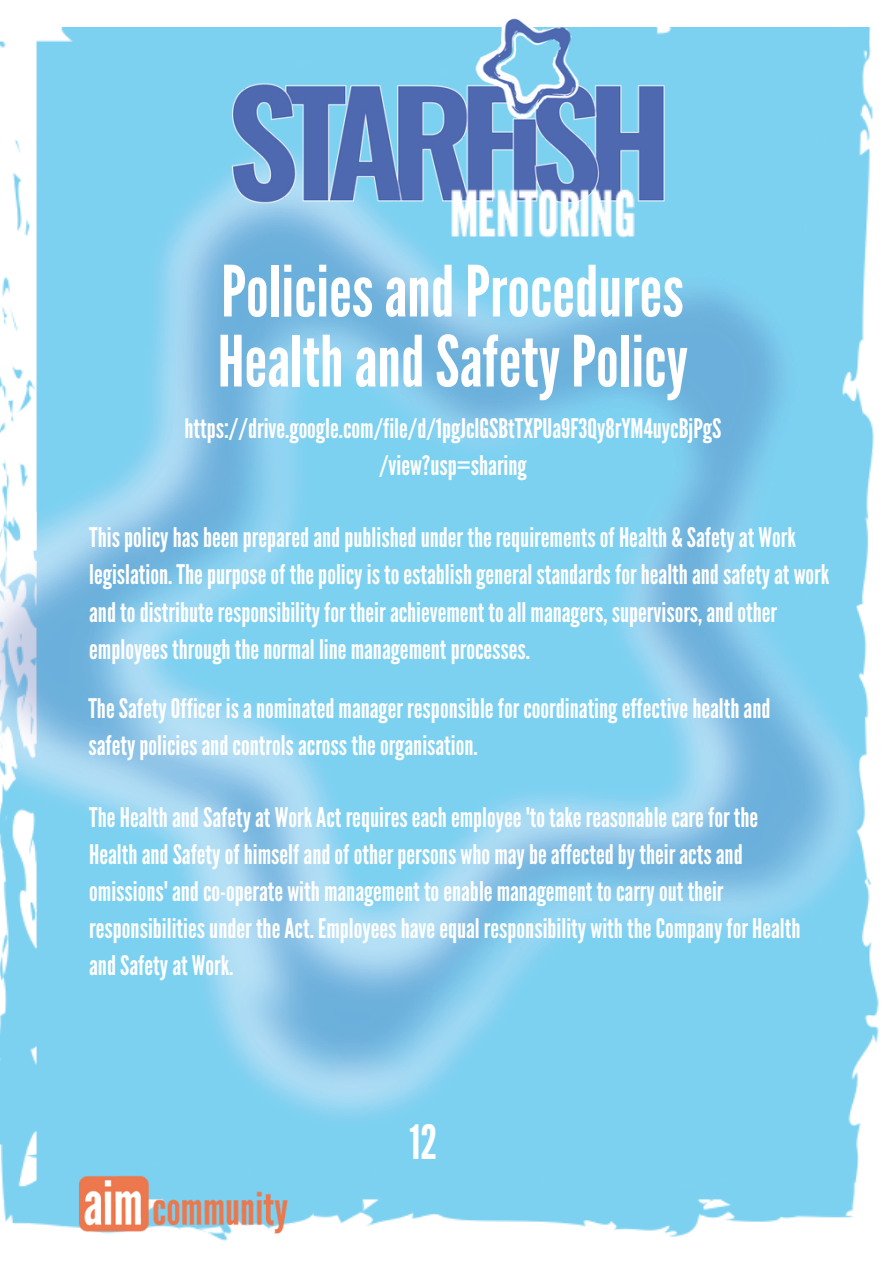
<style>
.page{position:relative;width:893px;height:1264px;background:#fff}
.page>*{position:absolute;margin:0;border:0;box-sizing:border-box;transform-origin:0 0}
.t1{font:70.35px "League Gothic";color:#fff}
.t2{font:47.25px "League Gothic";color:#fff}
.t3{font:27px/37px "League Gothic";color:#fff}
</style>
<div class="page">
<img style="left:0;top:28px;width:879px;height:1209px">
<img style="left:227px;top:18px;width:437px;height:233px">
<img style="left:450px;top:183px;width:186px;height:68px">
<img style="left:79px;top:1172px;width:208px;height:67px">
<p class="t1" style="left:221px;top:251px;width:464px">PoliciesandProcedures</p>
<p class="t1" style="left:218px;top:321px;width:472px">HealthandSafetyPolicy</p>
<p class="t3" style="left:184px;top:410px;width:538px;text-align:center">https://drive.google.com/file/d/1pgJclGSBtTXPUa9F3Qy8rYM4uycBjPgS /view?usp=sharing</p>
<p class="t3" style="left:89px;top:520px;width:741px">Thispolicyhasbeenpreparedandpublishedunder therequirementsofHealth &amp; Safetyat Work legislation.Thepurposeof thepolicyistoestablishgeneral standardsforhealthandsafetyat work andtodistributeresponsibilityfor theirachievement toall managers, supervisors,andother employeesthroughthenormal line managementprocesses.</p>
<p class="t3" style="left:88px;top:690px;width:683px">TheSafetyOfficer isanominated manager responsibleforcoordinatingeffectivehealthand safetypoliciesandcontrolsacrosstheorganisation.</p>
<p class="t3" style="left:89px;top:799px;width:712px">TheHealthandSafetyat WorkAct requireseachemployee'totakereasonablecarefor the HealthandSafetyofhimselfandofotherpersons who maybeaffectedbytheiractsand omissions'andco-operate with management toenable management tocarryout their responsibilitiesunder theAct. Employeeshaveequal responsibility withtheCompanyforHealth andSafetyat Work.</p>
<p class="t2" style="left:409px;top:1114px;width:29px">12</p>
</div>
